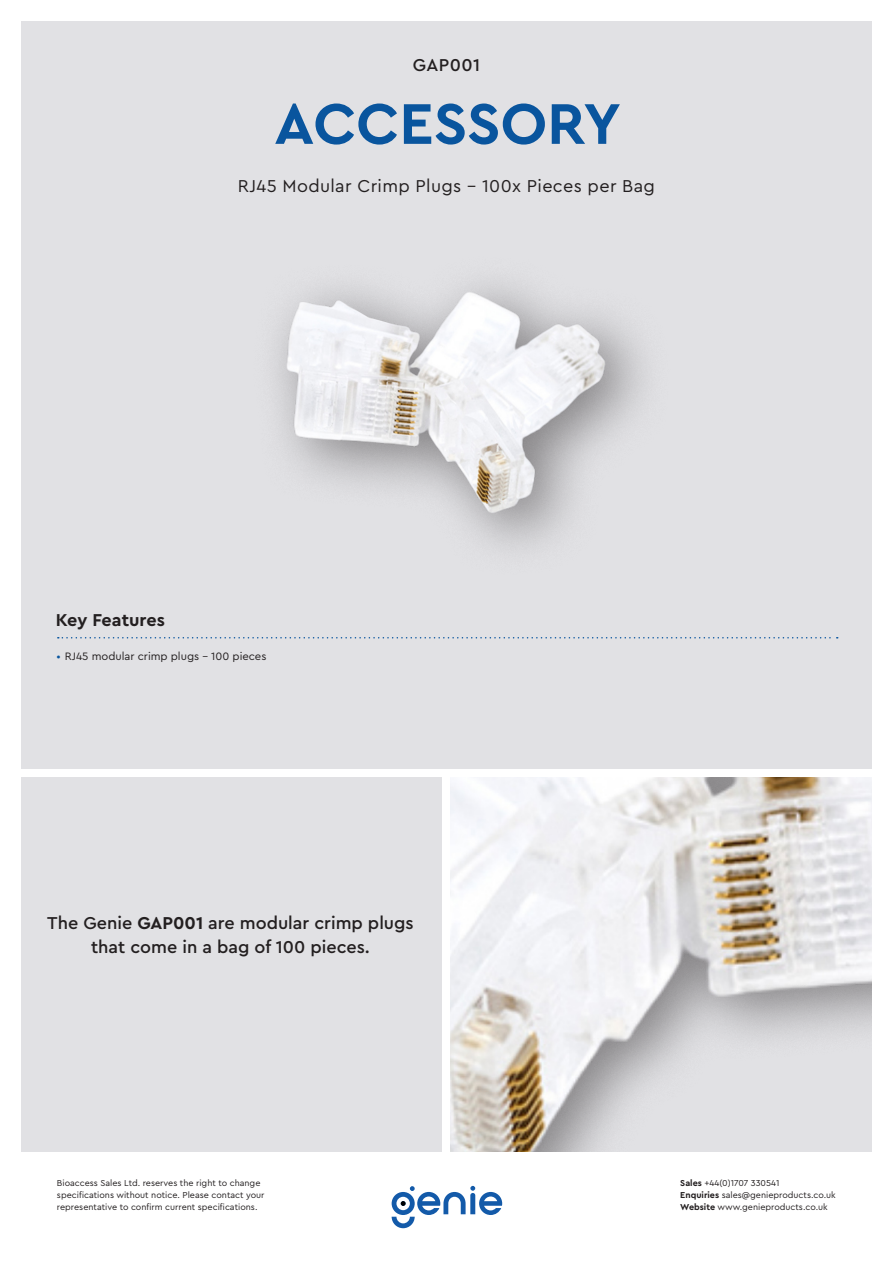
<style>
.page{position:relative;width:893px;height:1263px;background:#fff}
.page>*{position:absolute;margin:0;border:0;box-sizing:border-box;transform-origin:0 0}
.t1{font:700 60px "Cera Pro";letter-spacing:-.005em;color:#09559e}
.t2{font:500 18px/24px "Cera Pro";color:#231f20;text-align:center}
.t3{font:18px "Cera Pro";letter-spacing:.02em;color:#231f20}
.t4{font:700 18px "Cera Pro";color:#231f20}
.t5{font:11.25px "Cera Pro";color:#231f20}
.t6{font:9px/12px "Cera Pro";color:#231f20}
.s1{color:#09559e}
.s2{font-weight:700}
</style>
<div class="page">
<div style="left:21px;top:21px;width:851px;height:748px;background:#e1e1e4"></div>
<div style="left:21px;top:777px;width:421px;height:374px;background:#e1e1e4"></div>
<svg style="left:392px;top:1186px;width:110px;height:42px"></svg>
<svg style="left:58px;top:637px;width:780px;height:1px"></svg>
<img style="left:277px;top:282px;width:347px;height:246px">
<img style="left:451px;top:777px;width:421px;height:374px">
<p class="t2" style="left:413px;top:53px;width:69px">GAP001</p>
<p class="t1" style="left:274px;top:84px;width:348px">ACCESSORY</p>
<p class="t3" style="left:238px;top:174px;width:419px">RJ45 Modular Crimp Plugs - 100x Pieces per Bag</p>
<p class="t4" style="left:56px;top:607px;width:111px">Key Features</p>
<p class="t5" style="left:56px;top:649px;width:212px"><span class="s1">•</span> RJ45 modular crimp plugs – 100 pieces</p>
<p class="t2" style="left:47px;top:910px;width:368px">The Genie <span class="s2">GAP001</span> are modular crimp plugs that come in a bag of 100 pieces.</p>
<p class="t6" style="left:57px;top:1176px;width:209px">Bioaccess Sales Ltd. reserves the right to change specifications without notice. Please contact your representative to confirm current specifications.</p>
<p class="t6" style="left:680px;top:1176px;width:101px"><span class="s2">Sales</span> +44(0)1707 330541</p>
<p class="t6" style="left:680px;top:1188px;width:157px"><span class="s2">Enquiries</span> sales@genieproducts.co.uk</p>
<p class="t6" style="left:680px;top:1200px;width:149px"><span class="s2">Website</span> www.genieproducts.co.uk</p>
</div>
